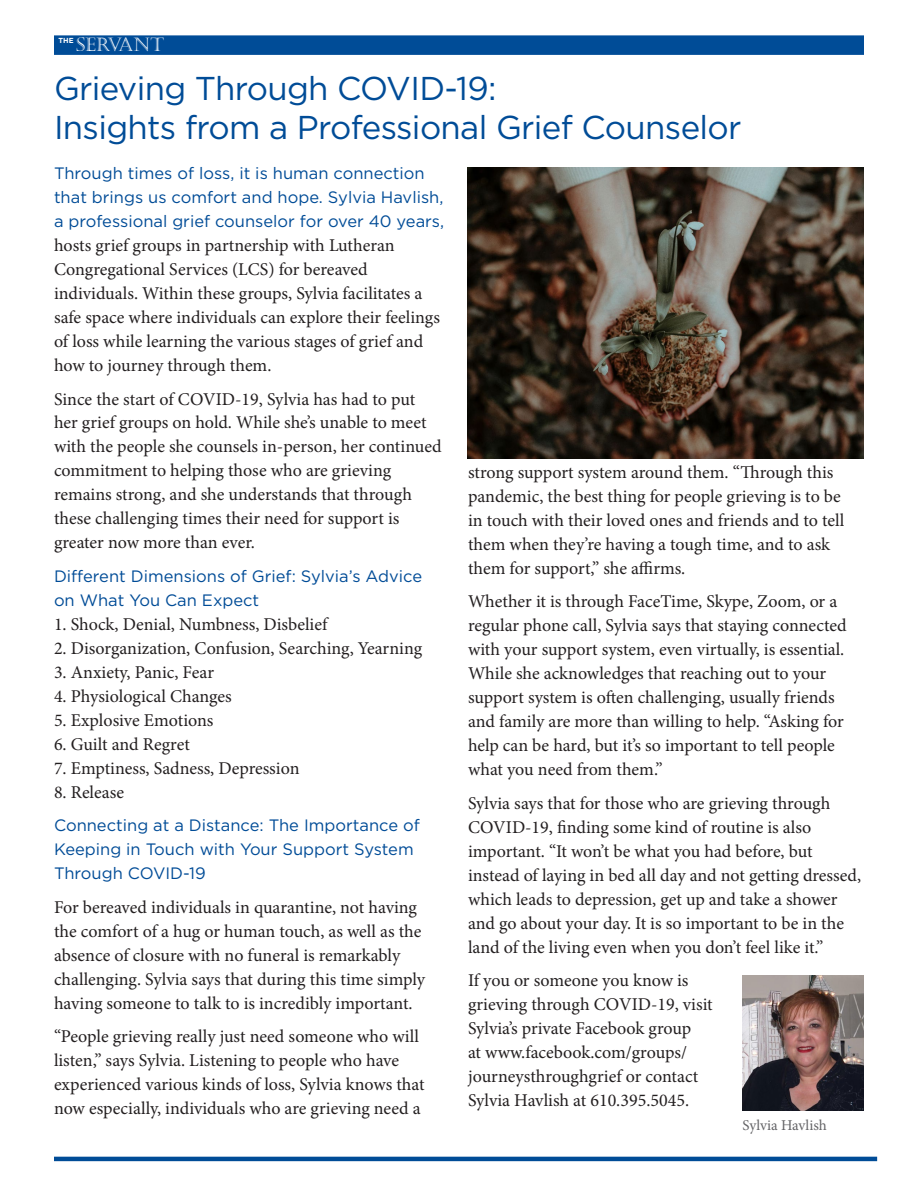
<style>
.page{position:relative;width:918px;height:1188px;background:#fff}
.page>*{position:absolute;margin:0;border:0;box-sizing:border-box;transform-origin:0 0}
.t1{font:33px/39px "Gotham Pro";letter-spacing:-.02em;color:#004c97}
.t2{font:18.9px "Castellar";letter-spacing:-.01em;color:#fff}
.t3{font:18px/24px "Minion Pro";color:#231f20}
.t4{font:16.5px/24px "Gotham Pro";color:#004c97}
.t5{font:15px "Minion Pro";letter-spacing:-.005em;color:#636366}
.t6{font:700 7.2px "Gotham Pro";color:#fff}
</style>
<div class="page">
<div style="left:54px;top:35px;width:810px;height:20px;background:#004c97"></div>
<hr style="left:54px;top:1157px;width:823px;height:4px;background:#004c97">
<img style="left:467px;top:167px;width:397px;height:291px">
<img style="left:742px;top:975px;width:122px;height:135px">
<p class="t2" style="left:76px;top:34px;width:89px">SERVANT</p>
<p class="t6" style="left:59px;top:37px;width:17px">THE</p>
<h1 class="t1" style="left:54px;top:69px;width:689px">Grieving Through COVID-19:<br>Insights from a Professional Grief Counselor</h1>
<p class="t4" style="left:54px;top:161px;width:392px">Through times of loss, it is human connection that brings us comfort and hope. Sylvia Havlish, a professional grief counselor for over 40 years,</p>
<p class="t3" style="left:54px;top:233px;width:388px">hosts grief groups in partnership with Lutheran Congregational Services (LCS) for bereaved individuals. Within these groups, Sylvia facilitates a safe space where individuals can explore their feelings of loss while learning the various stages of grief and how to journey through them.</p>
<p class="t3" style="left:54px;top:387px;width:389px">Since the start of COVID-19, Sylvia has had to put her grief groups on hold. While she’s unable to meet with the people she counsels in-person, her continued commitment to helping those who are grieving remains strong, and she understands that through these challenging times their need for support is greater now more than ever.</p>
<p class="t4" style="left:54px;top:564px;width:370px">Different Dimensions of Grief: Sylvia’s Advice on What You Can Expect</p>
<p class="t3" style="left:54px;top:612px;width:275px">1. Shock, Denial, Numbness, Disbelief</p>
<p class="t3" style="left:54px;top:636px;width:370px">2. Disorganization, Confusion, Searching, Yearning</p>
<p class="t3" style="left:54px;top:660px;width:162px">3. Anxiety, Panic, Fear</p>
<p class="t3" style="left:54px;top:684px;width:179px">4. Physiological Changes</p>
<p class="t3" style="left:54px;top:708px;width:161px">5. Explosive Emotions</p>
<p class="t3" style="left:54px;top:732px;width:137px">6. Guilt and Regret</p>
<p class="t3" style="left:54px;top:756px;width:247px">7. Emptiness, Sadness, Depression</p>
<p class="t3" style="left:54px;top:780px;width:72px">8. Release</p>
<p class="t4" style="left:54px;top:814px;width:367px">Connecting at a Distance: The Importance of<br>Keeping in Touch with Your Support System<br>Through COVID-19</p>
<p class="t3" style="left:54px;top:895px;width:373px">For bereaved individuals in quarantine, not having the comfort of a hug or human touch, as well as the absence of closure with no funeral is remarkably challenging. Sylvia says that during this time simply having someone to talk to is incredibly important.</p>
<p class="t3" style="left:54px;top:1025px;width:372px">“People grieving really just need someone who will listen,” says Sylvia. Listening to people who have experienced various kinds of loss, Sylvia knows that now especially, individuals who are grieving need a</p>
<p class="t3" style="left:468px;top:460px;width:378px">strong support system around them. “Through this pandemic, the best thing for people grieving is to be in touch with their loved ones and friends and to tell them when they’re having a tough time, and to ask them for support,” she affirms.</p>
<p class="t3" style="left:468px;top:590px;width:380px">Whether it is through FaceTime, Skype, Zoom, or a regular phone call, Sylvia says that staying connected with your support system, even virtually, is essential.<br>While she acknowledges that reaching out to your support system is often challenging, usually friends and family are more than willing to help. “Asking for help can be hard, but it’s so important to tell people what you need from them.”</p>
<p class="t3" style="left:468px;top:791px;width:395px">Sylvia says that for those who are grieving through COVID-19, finding some kind of routine is also important. “It won’t be what you had before, but instead of laying in bed all day and not getting dressed, which leads to depression, get up and take a shower and go about your day. It is so important to be in the land of the living even when you don’t feel like it.”</p>
<p class="t3" style="left:468px;top:968px;width:246px">If you or someone you know is grieving through COVID-19, visit<br>Sylvia’s private Facebook group<br>at www.facebook.com/groups/ journeysthroughgrief or contact<br>Sylvia Havlish at 610.395.5045.</p>
<p class="t5" style="left:742px;top:1115px;width:86px">Sylvia Havlish</p>
</div>
